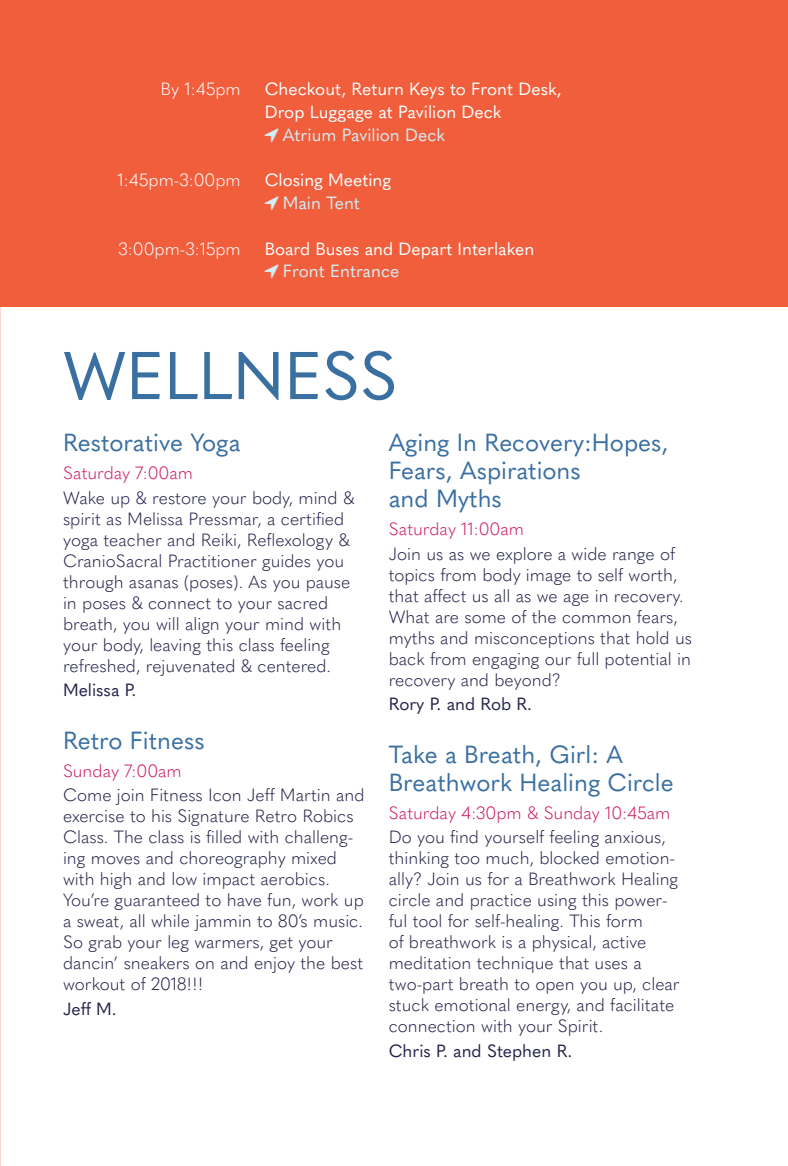
<style>
.page{position:relative;width:788px;height:1166px;background:#fff}
.page>*{position:absolute;margin:0;border:0;box-sizing:border-box;transform-origin:0 0}
.t1{font:66.5px "Quasimoda";color:#3a6fa2}
.Wellness_Title{font:24.5px/28px "Quasimoda";color:#3a6fa2}
.description_body_tex{font:300 17.5px/21px "Quasimoda";color:#23234a}
.Timeline_Title{font:17.5px/22.8px "Quasimoda";color:#fff}
.workshop_leader{font:17.5px "Quasimoda";color:#23234a}
.time_and_day{font:300 17.5px "Quasimoda";color:#ce1a65}
.Timeline_Location{font:17.5px "Quasimoda";color:#d2edf4}
.t2{font:300 17.5px "Quasimoda";color:#fff}
.time_and_day-2{font:300 17.5px "Quasimoda";color:#cc1b65}
</style>
<div class="page">
<div style="left:0;top:0;width:788px;height:307px;background:#f15e3c"></div>
<p class="t2" style="left:161px;top:76px;width:82px">By 1:45pm</p>
<p class="t2" style="left:118px;top:167px;width:125px">1:45pm-3:00pm</p>
<p class="t2" style="left:119px;top:235px;width:124px">3:00pm-3:15pm</p>
<p class="Timeline_Title" style="left:265px;top:77px;width:298px">Checkout, Return Keys to Front Desk,<br>Drop Luggage at Pavilion Deck</p>
<p class="Timeline_Location" style="left:283px;top:121px;width:164px">Atrium Pavilion Deck</p>
<p class="Timeline_Title" style="left:265px;top:168px;width:128px">Closing Meeting</p>
<p class="Timeline_Location" style="left:283px;top:190px;width:79px">Main Tent</p>
<p class="Timeline_Title" style="left:265px;top:236px;width:271px">Board Buses and Depart Interlaken</p>
<p class="Timeline_Location" style="left:283px;top:258px;width:118px">Front Entrance</p>
<p class="t1" style="left:63px;top:325px;width:336px">WELLNESS</p>
<p class="Wellness_Title" style="left:63px;top:427px;width:179px">Restorative Yoga</p>
<p class="time_and_day" style="left:63px;top:459px;width:131px">Saturday 7:00am</p>
<p class="description_body_tex" style="left:63px;top:486px;width:293px">Wake up &amp; restore your body, mind &amp; spirit as Melissa Pressmar, a certified yoga teacher and Reiki, Reflexology &amp; CranioSacral Practitioner guides you through asanas (poses). As you pause in poses &amp; connect to your sacred breath, you will align your mind with your body, leaving this class feeling refreshed, rejuvenated &amp; centered.</p>
<p class="workshop_leader" style="left:63px;top:676px;width:75px">Melissa P.</p>
<p class="Wellness_Title" style="left:63px;top:724px;width:143px">Retro Fitness</p>
<p class="time_and_day" style="left:63px;top:757px;width:120px">Sunday 7:00am</p>
<p class="description_body_tex" style="left:63px;top:783px;width:303px">Come join Fitness Icon Jeff Martin and exercise to his Signature Retro Robics Class. The class is filled with challeng&shy;ing moves and choreography mixed with high and low impact aerobics.<br>You’re guaranteed to have fun, work up a sweat, all while jammin to 80’s music.<br>So grab your leg warmers, get your dancin’ sneakers on and enjoy the best workout of 2018!!!</p>
<p class="workshop_leader" style="left:63px;top:995px;width:55px">Jeff M.</p>
<p class="Wellness_Title" style="left:388px;top:427px;width:281px">Aging In Recovery:Hopes,<br>Fears, Aspirations<br>and Myths</p>
<p class="time_and_day" style="left:388px;top:515px;width:137px">Saturday 11:00am</p>
<p class="description_body_tex" style="left:388px;top:542px;width:305px">Join us as we explore a wide range of topics from body image to self worth, that affect us all as we age in recovery.<br>What are some of the common fears, myths and misconceptions that hold us back from engaging our full potential in recovery and beyond?</p>
<p class="workshop_leader" style="left:388px;top:690px;width:145px">Rory P. and Rob R.</p>
<p class="Wellness_Title" style="left:388px;top:738px;width:286px">Take a Breath, Girl: A<br>Breathwork Healing Circle</p>
<p class="time_and_day-2" style="left:388px;top:799px;width:283px">Saturday 4:30pm &amp; Sunday 10:45am</p>
<p class="description_body_tex" style="left:388px;top:825px;width:292px">Do you find yourself feeling anxious, thinking too much, blocked emotion&shy;ally? Join us for a Breathwork Healing circle and practice using this power&shy;ful tool for self-healing. This form<br>of breathwork is a physical, active meditation technique that uses a two-part breath to open you up, clear stuck emotional energy, and facilitate connection with your Spirit.</p>
<p class="workshop_leader" style="left:388px;top:1037px;width:185px">Chris P. and Stephen R.</p>
</div>
